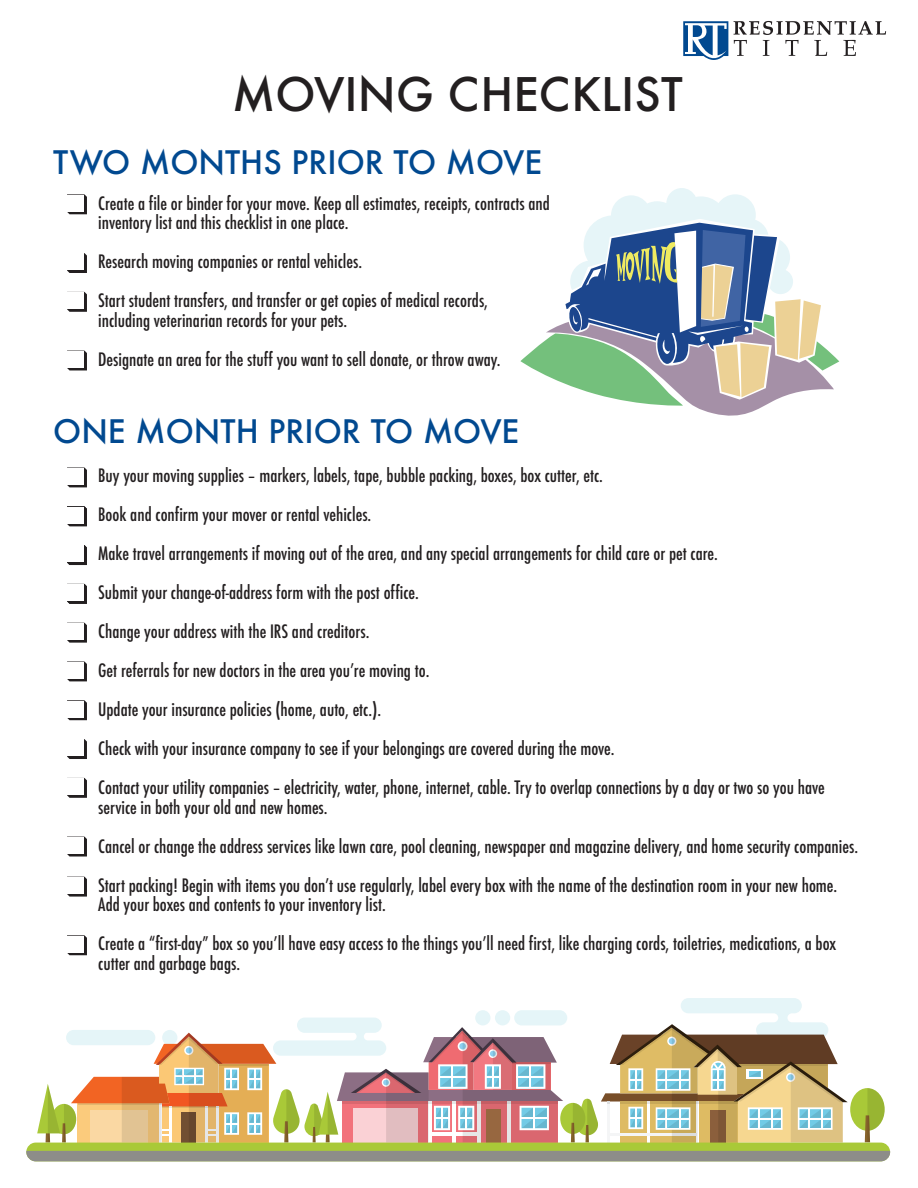
<style>
.page{position:relative;width:918px;height:1188px;background:#fff}
.page>*{position:absolute;margin:0;border:0;box-sizing:border-box;transform-origin:0 0}
.t1{font:500 45px "Futura";color:#231f20}
.t2{font:500 31.5px "Futura";color:#014990}
.t3{font:500 condensed 18px/39px "Futura";color:#231f20}
</style>
<div class="page">
<div style="left:475px;top:1010px;width:15px;height:15px;background:#e5f5f8;border-radius:8px"></div>
<div style="left:495px;top:1010px;width:15px;height:15px;background:#e5f5f8;border-radius:8px"></div>
<div style="left:514px;top:1010px;width:53px;height:15px;background:#e5f5f8;border-radius:8px"></div>
<svg style="left:37px;top:1018px;width:526px;height:125px"></svg>
<div style="left:560px;top:1103px;width:25px;height:31px;background:#a9c938;border-radius:50%"></div>
<svg style="left:571px;top:998px;width:277px;height:145px"></svg>
<div style="left:850px;top:1088px;width:35px;height:43px;background:#a9c938;border-radius:50%"></div>
<svg style="left:865px;top:1088px;width:20px;height:54px"></svg>
<div style="left:26px;top:1143px;width:864px;height:18px;background:#a9c938;border-radius:9px"></div>
<div style="left:26px;top:1151px;width:864px;height:10px;background:#8d8d89"></div>
<svg style="left:520px;top:188px;width:319px;height:228px"></svg>
<svg style="left:67px;top:194px;width:20px;height:20px"></svg>
<div style="left:68px;top:195px;width:16px;height:16px;background:#fff"></div>
<svg style="left:67px;top:253px;width:20px;height:20px"></svg>
<div style="left:68px;top:254px;width:16px;height:16px;background:#fff"></div>
<svg style="left:67px;top:292px;width:20px;height:20px"></svg>
<div style="left:68px;top:293px;width:16px;height:16px;background:#fff"></div>
<svg style="left:67px;top:351px;width:20px;height:19px"></svg>
<div style="left:68px;top:351px;width:16px;height:17px;background:#fff"></div>
<svg style="left:67px;top:468px;width:20px;height:19px"></svg>
<div style="left:68px;top:468px;width:16px;height:16px;background:#fff"></div>
<svg style="left:67px;top:506px;width:20px;height:20px"></svg>
<div style="left:68px;top:507px;width:16px;height:16px;background:#fff"></div>
<svg style="left:67px;top:545px;width:20px;height:20px"></svg>
<div style="left:68px;top:546px;width:16px;height:16px;background:#fff"></div>
<svg style="left:67px;top:584px;width:20px;height:20px"></svg>
<div style="left:68px;top:585px;width:16px;height:16px;background:#fff"></div>
<svg style="left:67px;top:623px;width:20px;height:20px"></svg>
<div style="left:68px;top:623px;width:16px;height:17px;background:#fff"></div>
<svg style="left:67px;top:661px;width:20px;height:20px"></svg>
<div style="left:68px;top:662px;width:16px;height:16px;background:#fff"></div>
<svg style="left:67px;top:700px;width:20px;height:20px"></svg>
<div style="left:68px;top:701px;width:16px;height:16px;background:#fff"></div>
<svg style="left:67px;top:739px;width:20px;height:20px"></svg>
<div style="left:68px;top:740px;width:16px;height:16px;background:#fff"></div>
<svg style="left:67px;top:778px;width:20px;height:20px"></svg>
<div style="left:68px;top:779px;width:16px;height:16px;background:#fff"></div>
<svg style="left:67px;top:837px;width:20px;height:20px"></svg>
<div style="left:68px;top:837px;width:16px;height:17px;background:#fff"></div>
<svg style="left:67px;top:877px;width:20px;height:20px"></svg>
<div style="left:68px;top:877px;width:16px;height:17px;background:#fff"></div>
<svg style="left:67px;top:935px;width:20px;height:20px"></svg>
<div style="left:68px;top:936px;width:16px;height:16px;background:#fff"></div>
<svg style="left:683px;top:21px;width:45px;height:39px"></svg>
<svg style="left:734px;top:21px;width:152px;height:35px"></svg>
<h1 class="t1" style="left:232px;top:63px;width:452px">MOVING CHECKLIST</h1>
<h2 class="t2" style="left:53px;top:141px;width:491px">TWO MONTHS PRIOR TO MOVE</h2>
<p class="t3" style="left:98px;top:194px;width:453px;line-height:19.5px">Create a file or binder for your move. Keep all estimates, receipts, contracts and inventory list and this checklist in one place.</p>
<p class="t3" style="left:98px;top:242px;width:391px">Research moving companies or rental vehicles.<br>Start student transfers, and transfer or get copies of medical records,</p>
<p class="t3" style="left:98px;top:301px;width:404px">including veterinarian records for your pets.<br>Designate an area for the stuff you want to sell donate, or throw away.</p>
<h2 class="t2" style="left:53px;top:410px;width:468px">ONE MONTH PRIOR TO MOVE</h2>
<p class="t3" style="left:98px;top:456px;width:728px">Buy your moving supplies – markers, labels, tape, bubble packing, boxes, box cutter, etc.<br>Book and confirm your mover or rental vehicles.<br>Make travel arrangements if moving out of the area, and any special arrangements for child care or pet care.<br>Submit your change-of-address form with the post office.<br>Change your address with the IRS and creditors.<br>Get referrals for new doctors in the area youʼre moving to.<br>Update your insurance policies (home, auto, etc.).<br>Check with your insurance company to see if your belongings are covered during the move.<br>Contact your utility companies – electricity, water, phone, internet, cable. Try to overlap connections by a day or two so you have</p>
<p class="t3" style="left:98px;top:788px;width:761px">service in both your old and new homes.<br>Cancel or change the address services like lawn care, pool cleaning, newspaper and magazine delivery, and home security companies.<br>Start packing! Begin with items you donʼt use regularly, label every box with the name of the destination room in your new home.</p>
<p class="t3" style="left:98px;top:885px;width:739px">Add your boxes and contents to your inventory list.<br>Create a “first-day” box so youʼll have easy access to the things youʼll need first, like charging cords, toiletries, medications, a box</p>
<p class="t3" style="left:98px;top:944px;width:143px">cutter and garbage bags.</p>
</div>
